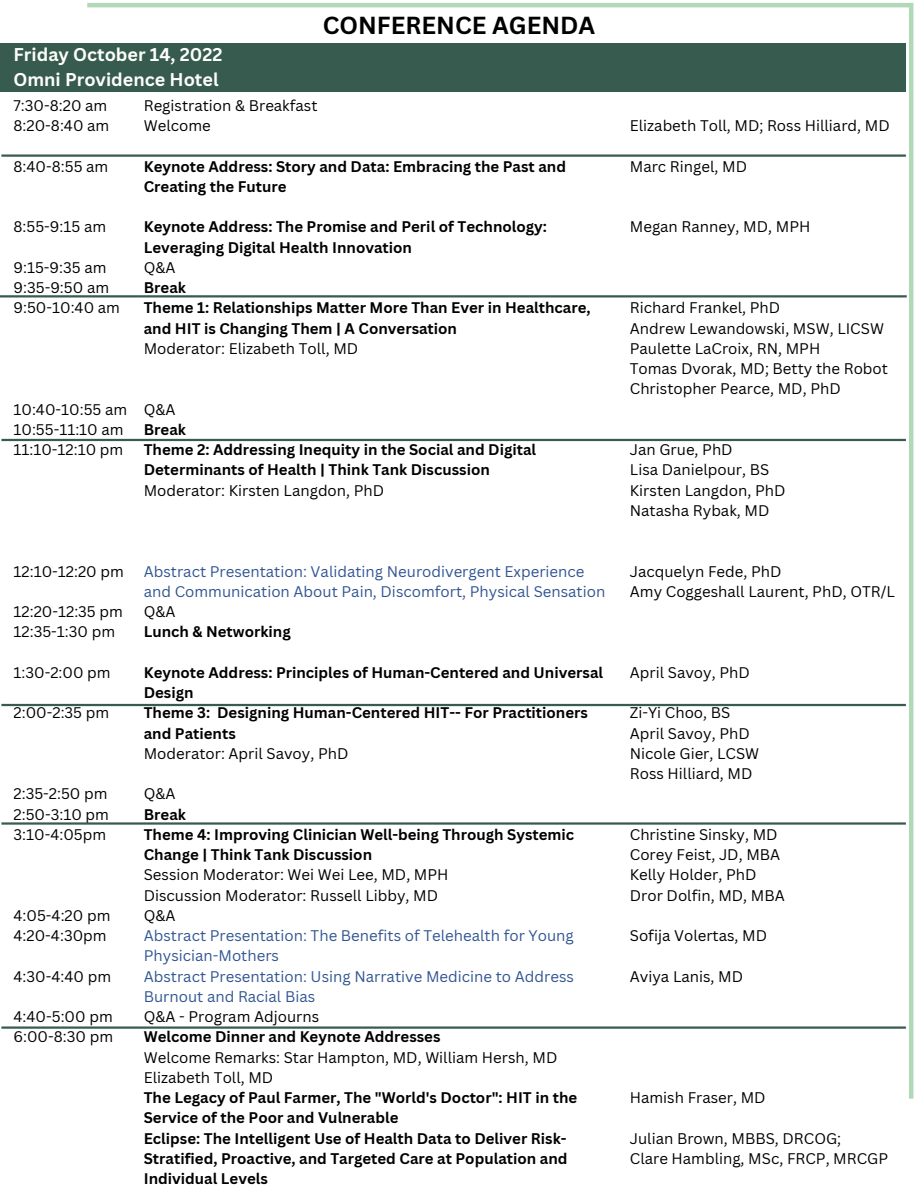
<style>
.page{position:relative;width:918px;height:1188px;background:#fff}
.page>*{position:absolute;margin:0;border:0;box-sizing:border-box;transform-origin:0 0}
.t1{font:700 24px "Canva Sans";color:#000}
.t2{font:700 18px/24.8px "Canva Sans";color:#fdfefb}
.t3{font:15px/20.2px "Canva Sans";color:#000}
.t4{font:700 15px/20.2px "Canva Sans";color:#000}
.t5{font:15px/20.2px "Canva Sans";color:#315592}
</style>
<div class="page">
<hr style="left:87px;top:3px;width:826px;height:4px;background:#b1d8b7">
<hr style="left:909px;top:3px;width:4px;height:1096px;background:#b1d8b7">
<div style="left:0;top:43px;width:906px;height:48px;background:#385b4f"></div>
<hr style="left:0;top:295px;width:907px;height:2px;background:#385b4f">
<hr style="left:1px;top:439px;width:905px;height:2px;background:#385b4f">
<hr style="left:1px;top:1026px;width:905px;height:3px;background:#385b4f">
<hr style="left:1px;top:822px;width:905px;height:3px;background:#385b4f">
<hr style="left:1px;top:154px;width:905px;height:3px;background:#385b4f">
<hr style="left:1px;top:704px;width:905px;height:2px;background:#385b4f">
<p class="t2" style="left:14px;top:42px;width:210px">Friday October 14, 2022<br>Omni Providence Hotel</p>
<h1 class="t1" style="left:323px;top:8px;width:274px">CONFERENCE AGENDA</h1>
<p class="t3" style="left:14px;top:95px;width:97px">7:30-8:20 am<br>8:20-8:40 am</p>
<p class="t3" style="left:14px;top:156px;width:96px">8:40-8:55 am</p>
<p class="t3" style="left:14px;top:216px;width:94px">8:55-9:15 am</p>
<p class="t3" style="left:14px;top:257px;width:108px">9:15-9:35 am<br>9:35-9:50 am<br>9:50-10:40 am</p>
<p class="t3" style="left:144px;top:95px;width:175px">Registration &amp; Breakfast<br>Welcome</p>
<p class="t4" style="left:144px;top:156px;width:424px">Keynote Address: Story and Data: Embracing the Past and<br>Creating the Future</p>
<p class="t4" style="left:144px;top:216px;width:405px">Keynote Address: The Promise and Peril of Technology:<br>Leveraging Digital Health Innovation</p>
<p class="t3" style="left:144px;top:257px;width:33px">Q&amp;A</p>
<p class="t4" style="left:144px;top:277px;width:448px">Break<br>Theme 1: Relationships Matter More Than Ever in Healthcare, and HIT is Changing Them | A Conversation</p>
<p class="t3" style="left:144px;top:338px;width:216px">Moderator: Elizabeth Toll, MD</p>
<p class="t3" style="left:14px;top:399px;width:115px">10:40-10:55 am<br>10:55-11:10 am<br>11:10-12:10 pm</p>
<p class="t3" style="left:144px;top:399px;width:33px">Q&amp;A</p>
<p class="t4" style="left:144px;top:419px;width:394px">Break<br>Theme 2: Addressing Inequity in the Social and Digital<br>Determinants of Health | Think Tank Discussion</p>
<p class="t3" style="left:144px;top:480px;width:242px">Moderator: Kirsten Langdon, PhD</p>
<p class="t3" style="left:14px;top:561px;width:112px">12:10-12:20 pm</p>
<p class="t3" style="left:14px;top:601px;width:111px">12:20-12:35 pm<br>12:35-1:30 pm</p>
<p class="t3" style="left:14px;top:662px;width:99px">1:30-2:00 pm</p>
<p class="t3" style="left:14px;top:702px;width:97px">2:00-2:35 pm</p>
<p class="t3" style="left:14px;top:783px;width:97px;text-align:justify">2:35-2:50 pm 2:50-3:10 pm 3:10-4:05pm</p>
<p class="t3" style="left:14px;top:905px;width:98px">4:05-4:20 pm<br>4:20-4:30pm</p>
<p class="t3" style="left:14px;top:966px;width:99px">4:30-4:40 pm</p>
<p class="t3" style="left:14px;top:1006px;width:101px">4:40-5:00 pm<br>6:00-8:30 pm</p>
<p class="t5" style="left:144px;top:561px;width:463px">Abstract Presentation: Validating Neurodivergent Experience and Communication About Pain, Discomfort, Physical Sensation</p>
<p class="t3" style="left:144px;top:601px;width:33px">Q&amp;A</p>
<p class="t4" style="left:144px;top:621px;width:148px">Lunch &amp; Networking</p>
<p class="t4" style="left:144px;top:662px;width:461px">Keynote Address: Principles of Human-Centered and Universal Design<br>Theme 3: Designing Human-Centered HIT-- For Practitioners and Patients</p>
<p class="t3" style="left:144px;top:743px;width:206px">Moderator: April Savoy, PhD</p>
<p class="t3" style="left:144px;top:783px;width:33px">Q&amp;A</p>
<p class="t4" style="left:144px;top:804px;width:432px">Break<br>Theme 4: Improving Clinician Well-being Through Systemic<br>Change | Think Tank Discussion</p>
<p class="t3" style="left:144px;top:864px;width:306px">Session Moderator: Wei Wei Lee, MD, MPH<br>Discussion Moderator: Russell Libby, MD<br>Q&amp;A</p>
<p class="t5" style="left:144px;top:925px;width:432px">Abstract Presentation: The Benefits of Telehealth for Young Physician-Mothers<br>Abstract Presentation: Using Narrative Medicine to Address Burnout and Racial Bias</p>
<p class="t3" style="left:144px;top:1006px;width:177px">Q&amp;A - Program Adjourns</p>
<p class="t4" style="left:144px;top:1026px;width:298px">Welcome Dinner and Keynote Addresses</p>
<p class="t3" style="left:144px;top:1047px;width:415px">Welcome Remarks: Star Hampton, MD, William Hersh, MD<br>Elizabeth Toll, MD</p>
<p class="t4" style="left:144px;top:1087px;width:435px">The Legacy of Paul Farmer, The "World's Doctor": HIT in the Service of the Poor and Vulnerable<br>Eclipse: The Intelligent Use of Health Data to Deliver Risk-Stratified, Proactive, and Targeted Care at Population and Individual Levels</p>
<p class="t3" style="left:630px;top:115px;width:261px">Elizabeth Toll, MD; Ross Hilliard, MD</p>
<p class="t3" style="left:630px;top:156px;width:119px">Marc Ringel, MD</p>
<p class="t3" style="left:630px;top:216px;width:182px">Megan Ranney, MD, MPH</p>
<p class="t3" style="left:630px;top:297px;width:260px">Richard Frankel, PhD<br>Andrew Lewandowski, MSW, LICSW<br>Paulette LaCroix, RN, MPH<br>Tomas Dvorak, MD; Betty the Robot<br>Christopher Pearce, MD, PhD</p>
<p class="t3" style="left:630px;top:439px;width:157px">Jan Grue, PhD<br>Lisa Danielpour, BS<br>Kirsten Langdon, PhD<br>Natasha Rybak, MD</p>
<p class="t3" style="left:630px;top:561px;width:267px">Jacquelyn Fede, PhD<br>Amy Coggeshall Laurent, PhD, OTR/L</p>
<p class="t3" style="left:630px;top:662px;width:121px">April Savoy, PhD</p>
<p class="t3" style="left:630px;top:702px;width:131px">Zi-Yi Choo, BS<br>April Savoy, PhD<br>Nicole Gier, LCSW<br>Ross Hilliard, MD</p>
<p class="t3" style="left:630px;top:824px;width:157px">Christine Sinsky, MD<br>Corey Feist, JD, MBA<br>Kelly Holder, PhD<br>Dror Dolfin, MD, MBA</p>
<p class="t3" style="left:630px;top:925px;width:139px">Sofija Volertas, MD</p>
<p class="t3" style="left:630px;top:966px;width:115px">Aviya Lanis, MD</p>
<p class="t3" style="left:630px;top:1087px;width:137px">Hamish Fraser, MD</p>
<p class="t3" style="left:630px;top:1128px;width:260px">Julian Brown, MBBS, DRCOG;<br>Clare Hambling, MSc, FRCP, MRCGP</p>
</div>
